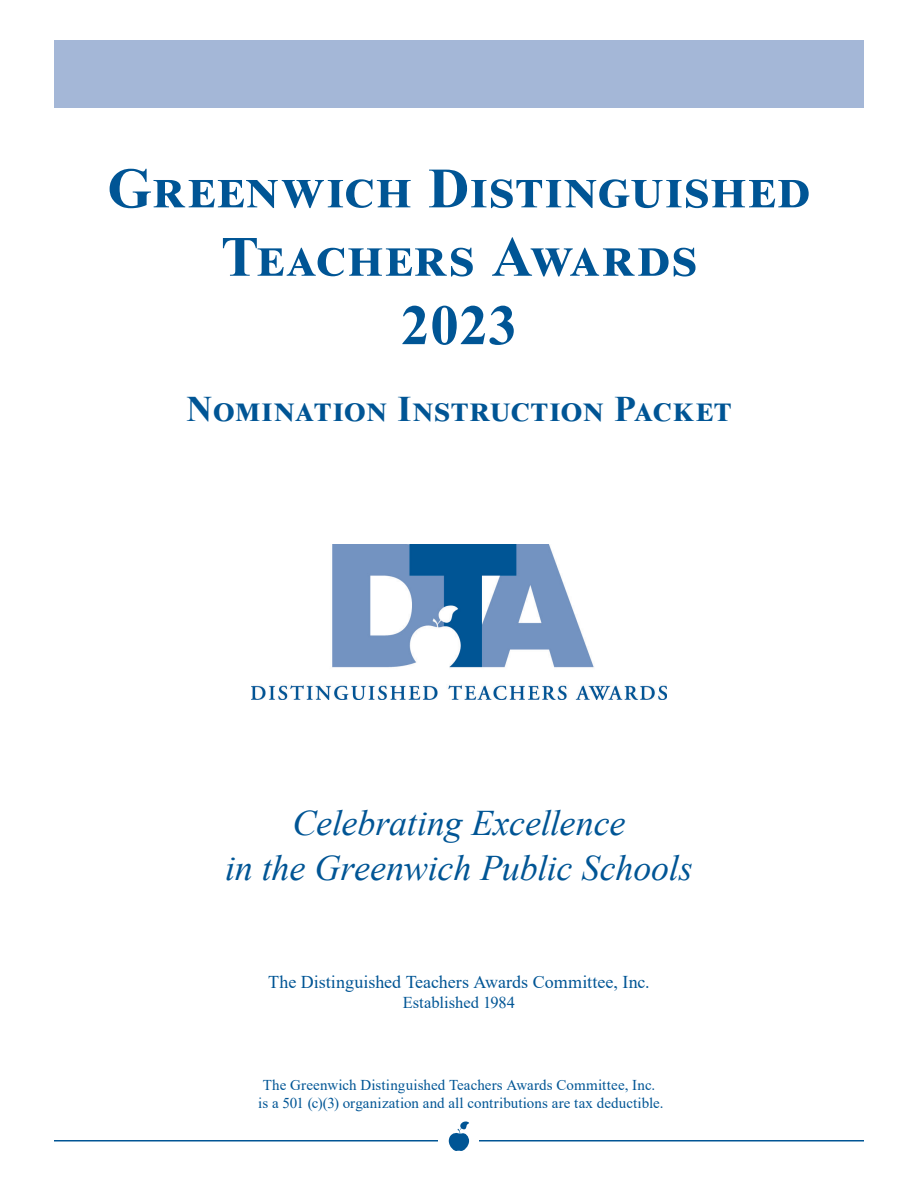
<style>
.page{position:relative;width:918px;height:1188px;background:#fff}
.page>*{position:absolute;margin:0;border:0;box-sizing:border-box;transform-origin:0 0}
.t1{font:700 57px "Times New Roman";letter-spacing:.06em;color:#005595}
.Body_Text{font:italic 36px "Times New Roman";letter-spacing:-.005em;color:#005595}
.t2{font:700 36px "Times New Roman";letter-spacing:.025em;color:#005595}
.Body_Text-2{font:18px "Times New Roman";color:#005595}
.t3{font:16.5px "Times New Roman";color:#005595}
.t4{font:15px "Times New Roman";letter-spacing:.005em;color:#005595}
</style>
<div class="page">
<img style="left:252px;top:544px;width:414px;height:156px">
<hr style="left:54px;top:1140px;width:810px;height:2px;background:#005595">
<div style="left:439px;top:1116px;width:40px;height:40px;background:#fff"></div>
<svg style="left:449px;top:1121px;width:20px;height:30px"></svg>
<div style="left:54px;top:40px;width:810px;height:68px;background:#a4b7d7"></div>
<p class="t1" style="left:107px;top:147px;width:705px">Greenwich Distinguished</p>
<p class="t1" style="left:221px;top:216px;width:478px">Teachers Awards</p>
<p class="t1" style="left:401px;top:284px;width:118px">2023</p>
<p class="t2" style="left:187px;top:383px;width:546px">Nomination Instruction Packet</p>
<p class="Body_Text" style="left:292px;top:798px;width:335px">Celebrating Excellence</p>
<p class="Body_Text" style="left:225px;top:843px;width:469px">in the Greenwich Public Schools</p>
<p class="Body_Text-2" style="left:268px;top:969px;width:383px">The Distinguished Teachers Awards Committee, Inc.</p>
<p class="t3" style="left:403px;top:991px;width:114px">Established 1984</p>
<p class="t4" style="left:263px;top:1075px;width:394px">The Greenwich Distinguished Teachers Awards Committee, Inc.</p>
<p class="t4" style="left:258px;top:1093px;width:407px">is a 501 (c)(3) organization and all contributions are tax deductible.</p>
</div>
